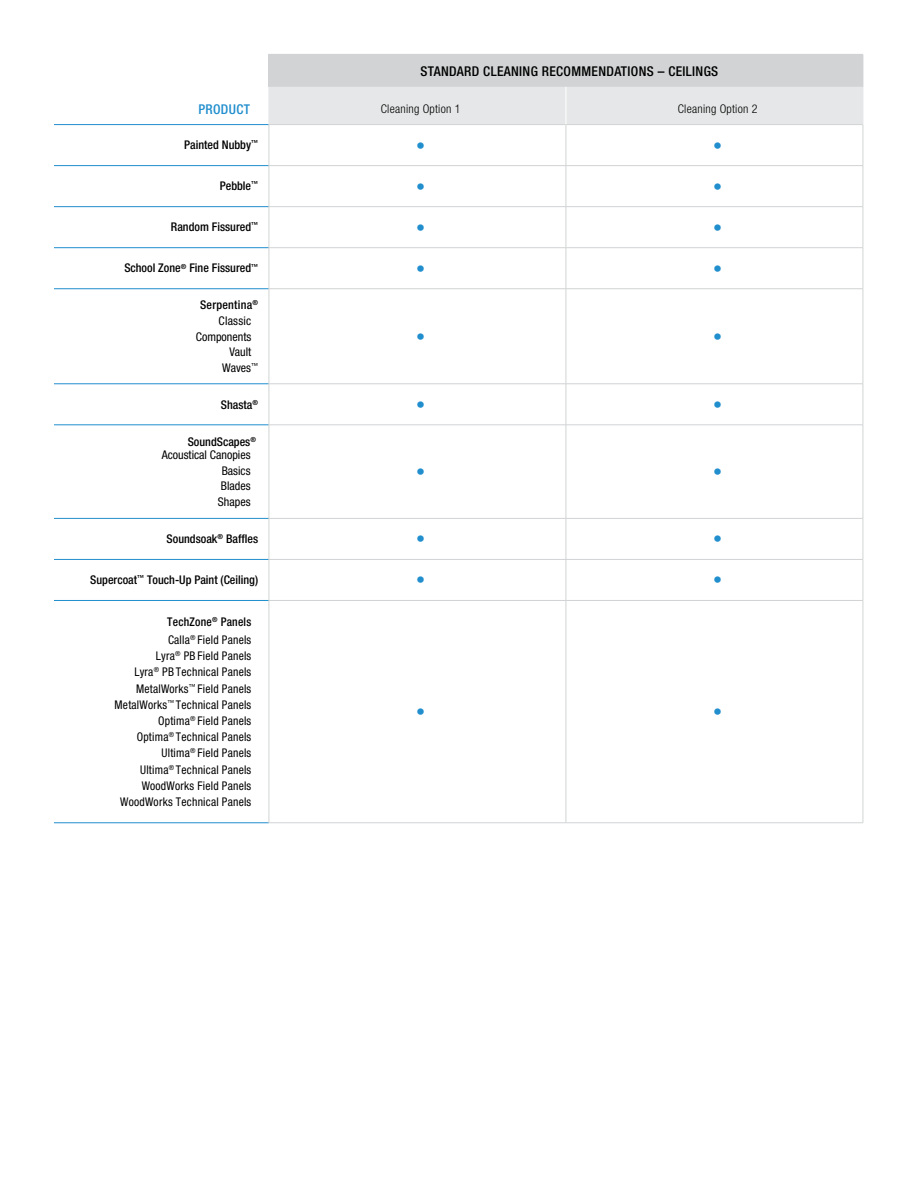
<style>
.page{position:relative;width:918px;height:1188px;background:#fff}
.page>*{position:absolute;margin:0;border:0;box-sizing:border-box;transform-origin:0 0}
.t1{font:condensed 18px "Helvetica Neue LT Std";color:#218ece}
.t2{font:500 condensed 13.5px "Helvetica Neue LT Std";letter-spacing:.025em;color:#000}
.t3{font:500 condensed 13.5px "Helvetica Neue LT Std";letter-spacing:.025em;color:#218ece}
.t4{font:condensed 12px/16.2px "Helvetica Neue LT Std";letter-spacing:.02em;color:#000;scale:.96 1}
.t5{font:500 condensed 12px "Helvetica Neue LT Std";color:#000}
.t6{font:condensed 12px/15.6px "Helvetica Neue LT Std";color:#000}
.t7{font:300 condensed 12px "Helvetica Neue LT Std";letter-spacing:.02em;color:#000}
.t8{font:condensed 12px "Helvetica Neue LT Std";letter-spacing:.02em;color:#000}
.t9{font:500 condensed 12px "Helvetica Neue LT Std";letter-spacing:.02em;color:#000}
.s1{font-weight:500}
</style>
<div class="page">
<div style="left:269px;top:54px;width:594px;height:33px;background:#d1d3d4"></div>
<div style="left:270px;top:87px;width:593px;height:37px;background:#e6e7e8"></div>
<svg style="left:270px;top:125px;width:593px;height:698px"></svg>
<hr style="left:269px;top:124px;width:297px;height:1px;background:#d1d3d4">
<hr style="left:566px;top:124px;width:297px;height:1px;background:#d1d3d4">
<hr style="left:269px;top:165px;width:297px;height:1px;background:#d1d3d4">
<hr style="left:566px;top:165px;width:297px;height:1px;background:#d1d3d4">
<hr style="left:269px;top:206px;width:297px;height:1px;background:#d1d3d4">
<hr style="left:566px;top:206px;width:297px;height:1px;background:#d1d3d4">
<hr style="left:269px;top:247px;width:297px;height:1px;background:#d1d3d4">
<hr style="left:566px;top:247px;width:297px;height:1px;background:#d1d3d4">
<hr style="left:269px;top:288px;width:297px;height:1px;background:#d1d3d4">
<hr style="left:566px;top:288px;width:297px;height:1px;background:#d1d3d4">
<hr style="left:269px;top:384px;width:297px;height:1px;background:#d1d3d4">
<hr style="left:566px;top:384px;width:297px;height:1px;background:#d1d3d4">
<hr style="left:269px;top:425px;width:297px;height:1px;background:#d1d3d4">
<hr style="left:566px;top:425px;width:297px;height:1px;background:#d1d3d4">
<hr style="left:269px;top:518px;width:297px;height:1px;background:#d1d3d4">
<hr style="left:566px;top:518px;width:297px;height:1px;background:#d1d3d4">
<hr style="left:269px;top:559px;width:297px;height:1px;background:#d1d3d4">
<hr style="left:566px;top:559px;width:297px;height:1px;background:#d1d3d4">
<hr style="left:269px;top:600px;width:297px;height:1px;background:#d1d3d4">
<hr style="left:566px;top:600px;width:297px;height:1px;background:#d1d3d4">
<hr style="left:269px;top:823px;width:297px;height:1px;background:#d1d3d4">
<hr style="left:566px;top:823px;width:297px;height:1px;background:#d1d3d4">
<hr style="left:863px;top:125px;width:1px;height:40px;background:#d1d3d4">
<hr style="left:863px;top:166px;width:1px;height:40px;background:#d1d3d4">
<hr style="left:863px;top:207px;width:1px;height:41px;background:#d1d3d4">
<hr style="left:863px;top:248px;width:1px;height:41px;background:#d1d3d4">
<hr style="left:863px;top:289px;width:1px;height:95px;background:#d1d3d4">
<hr style="left:863px;top:384px;width:1px;height:41px;background:#d1d3d4">
<hr style="left:863px;top:425px;width:1px;height:93px;background:#d1d3d4">
<hr style="left:863px;top:519px;width:1px;height:40px;background:#d1d3d4">
<hr style="left:863px;top:560px;width:1px;height:40px;background:#d1d3d4">
<hr style="left:863px;top:601px;width:1px;height:222px;background:#d1d3d4">
<hr style="left:54px;top:124px;width:215px;height:1px;background:#218ece">
<hr style="left:54px;top:165px;width:215px;height:1px;background:#218ece">
<hr style="left:54px;top:206px;width:215px;height:1px;background:#218ece">
<hr style="left:54px;top:247px;width:215px;height:1px;background:#218ece">
<hr style="left:54px;top:288px;width:215px;height:1px;background:#218ece">
<hr style="left:54px;top:384px;width:215px;height:1px;background:#218ece">
<hr style="left:54px;top:425px;width:215px;height:1px;background:#218ece">
<hr style="left:54px;top:518px;width:215px;height:1px;background:#218ece">
<hr style="left:54px;top:559px;width:215px;height:1px;background:#218ece">
<hr style="left:54px;top:600px;width:215px;height:1px;background:#218ece">
<hr style="left:54px;top:823px;width:215px;height:1px;background:#218ece">
<hr style="left:566px;top:125px;width:1px;height:40px;background:#d1d3d4">
<hr style="left:566px;top:166px;width:1px;height:40px;background:#d1d3d4">
<hr style="left:566px;top:207px;width:1px;height:41px;background:#d1d3d4">
<hr style="left:566px;top:248px;width:1px;height:41px;background:#d1d3d4">
<hr style="left:566px;top:289px;width:1px;height:95px;background:#d1d3d4">
<hr style="left:566px;top:384px;width:1px;height:41px;background:#d1d3d4">
<hr style="left:566px;top:425px;width:1px;height:93px;background:#d1d3d4">
<hr style="left:566px;top:519px;width:1px;height:40px;background:#d1d3d4">
<hr style="left:566px;top:560px;width:1px;height:40px;background:#d1d3d4">
<hr style="left:566px;top:601px;width:1px;height:222px;background:#d1d3d4">
<hr style="left:269px;top:125px;width:1px;height:40px;background:#d1d3d4">
<hr style="left:269px;top:166px;width:1px;height:40px;background:#d1d3d4">
<hr style="left:269px;top:207px;width:1px;height:41px;background:#d1d3d4">
<hr style="left:269px;top:248px;width:1px;height:41px;background:#d1d3d4">
<hr style="left:269px;top:289px;width:1px;height:95px;background:#d1d3d4">
<hr style="left:269px;top:384px;width:1px;height:41px;background:#d1d3d4">
<hr style="left:269px;top:425px;width:1px;height:93px;background:#d1d3d4">
<hr style="left:269px;top:519px;width:1px;height:40px;background:#d1d3d4">
<hr style="left:269px;top:560px;width:1px;height:40px;background:#d1d3d4">
<hr style="left:269px;top:601px;width:1px;height:222px;background:#d1d3d4">
<hr style="left:269px;top:87px;width:1px;height:37px;background:#e6e7e8">
<hr style="left:863px;top:87px;width:1px;height:37px;background:#e6e7e8">
<hr style="left:566px;top:87px;width:1px;height:37px;background:#fff">
<hr style="left:863px;top:55px;width:1px;height:32px;background:#d1d3d4">
<p class="t3" style="left:198px;top:101px;width:53px">PRODUCT</p>
<p class="t2" style="left:421px;top:63px;width:299px">STANDARD CLEANING RECOMMENDATIONS – CEILINGS</p>
<p class="t7" style="left:381px;top:101px;width:81px">Cleaning Option 1</p>
<p class="t7" style="left:678px;top:101px;width:81px">Cleaning Option 2</p>
<p class="t5" style="left:184px;top:138px;width:75px">Painted Nubby<sup>™</sup></p>
<h1 class="t1" style="left:416px;top:135px;width:10px">•</h1>
<h1 class="t1" style="left:713px;top:135px;width:10px">•</h1>
<p class="t5" style="left:220px;top:179px;width:40px">Pebble<sup>™</sup></p>
<h1 class="t1" style="left:416px;top:176px;width:10px">•</h1>
<h1 class="t1" style="left:713px;top:176px;width:10px">•</h1>
<p class="t5" style="left:171px;top:220px;width:89px">Random Fissured<sup>™</sup></p>
<h1 class="t1" style="left:416px;top:217px;width:10px">•</h1>
<h1 class="t1" style="left:713px;top:217px;width:10px">•</h1>
<p class="t5" style="left:124px;top:261px;width:135px">School Zone<sup>®</sup> Fine Fissured<sup>™</sup></p>
<h1 class="t1" style="left:416px;top:258px;width:10px">•</h1>
<h1 class="t1" style="left:713px;top:258px;width:10px">•</h1>
<p class="t9" style="left:200px;top:298px;width:59px">Serpentina<sup>®</sup></p>
<p class="t8" style="left:219px;top:314px;width:34px">Classic</p>
<p class="t6" style="left:196px;top:328px;width:57px">Components</p>
<p class="t8" style="left:229px;top:345px;width:23px">Vault</p>
<p class="t8" style="left:222px;top:361px;width:38px">Waves<sup>™</sup></p>
<h1 class="t1" style="left:416px;top:326px;width:10px">•</h1>
<h1 class="t1" style="left:713px;top:326px;width:10px">•</h1>
<p class="t5" style="left:221px;top:397px;width:39px">Shasta<sup>®</sup></p>
<h1 class="t1" style="left:416px;top:394px;width:10px">•</h1>
<h1 class="t1" style="left:713px;top:394px;width:10px">•</h1>
<p class="t6" style="left:162px;top:435px;width:96px;line-height:13.5px;text-indent:26px"><span class="s1">SoundScapes</span><sup>®<br></sup>Acoustical Canopies</p>
<p class="t6" style="left:218px;top:463px;width:34px;text-align:center">Basics<br>Blades<br>Shapes</p>
<h1 class="t1" style="left:416px;top:461px;width:10px">•</h1>
<h1 class="t1" style="left:713px;top:461px;width:10px">•</h1>
<p class="t5" style="left:167px;top:532px;width:93px">Soundsoak<sup>®</sup> Baffles</p>
<h1 class="t1" style="left:416px;top:529px;width:10px">•</h1>
<h1 class="t1" style="left:713px;top:529px;width:10px">•</h1>
<p class="t5" style="left:90px;top:573px;width:169px">Supercoat<sup>™</sup> Touch-Up Paint (Ceiling)</p>
<h1 class="t1" style="left:416px;top:570px;width:10px">•</h1>
<h1 class="t1" style="left:713px;top:570px;width:10px">•</h1>
<p class="t4" style="left:167px;top:612px;width:89px;line-height:18.1px"><span class="s1">TechZone</span><sup>®</sup> <span class="s1">Panels<br></span>Calla<sup>®</sup> Field Panels</p>
<p class="t4" style="left:115px;top:648px;width:144px;text-align:right">Lyra<sup>®</sup> PB Field Panels<br>Lyra<sup>®</sup> PB Technical Panels<br>MetalWorks<sup>™</sup> Field Panels<br>MetalWorks<sup>™</sup> Technical Panels<br>Optima<sup>®</sup> Field Panels<br>Optima<sup>®</sup> Technical Panels<br>Ultima<sup>®</sup> Field Panels<br>Ultima<sup>®</sup> Technical Panels<br>WoodWorks Field Panels<br>WoodWorks Technical Panels</p>
<h1 class="t1" style="left:416px;top:701px;width:10px">•</h1>
<h1 class="t1" style="left:713px;top:701px;width:10px">•</h1>
</div>
